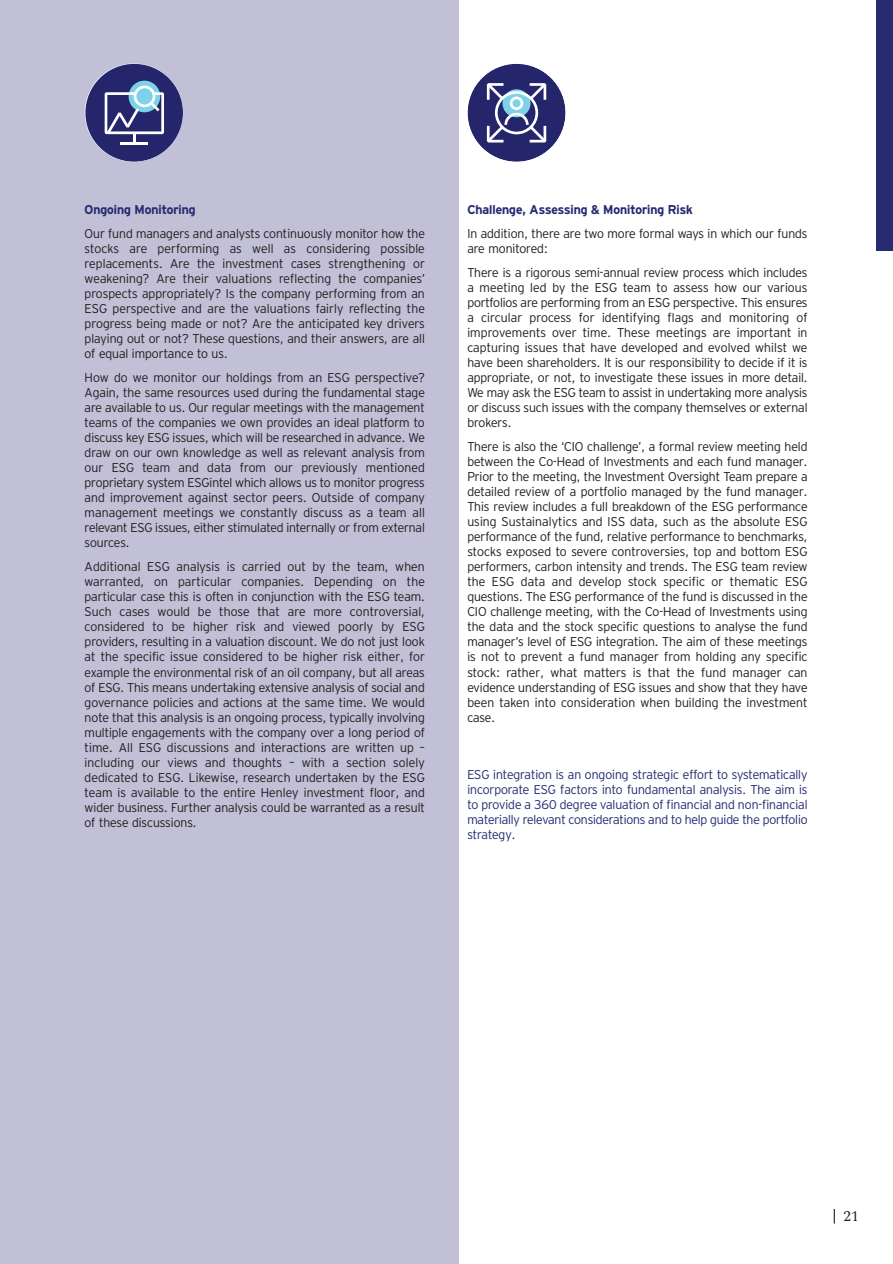
<style>
.page{position:relative;width:893px;height:1264px;background:#fff}
.page>*{position:absolute;margin:0;border:0;box-sizing:border-box;transform-origin:0 0}
.t1{font:15px "Spectral";color:#231f20}
.t2{font:300 12.75px/15px "Invesco Interstate";color:#231f20;text-align:justify}
.t3{font:300 12.75px/15px "Invesco Interstate";letter-spacing:-.01em;color:#262b72;text-align:justify}
.t4{font:700 12.75px "Invesco Interstate";color:#262b72}
</style>
<div class="page">
<div style="left:877px;top:0;width:16px;height:250px;background:#262b72"></div>
<svg style="left:834px;top:1209px;width:1px;height:14px"></svg>
<div style="left:0;top:0;width:459px;height:1263px;background:#c2c0d7"></div>
<svg style="left:85px;top:63px;width:98px;height:99px"></svg>
<svg style="left:468px;top:64px;width:97px;height:98px"></svg>
<p class="t4" style="left:85px;top:202px;width:113px">Ongoing Monitoring</p>
<p class="t2" style="left:85px;top:227px;width:342px">Our fund managers and analysts continuously monitor how the stocks are performing as well as considering possible replacements. Are the investment cases strengthening or weakening? Are their valuations reflecting the companies’ prospects appropriately? Is the company performing from an ESG perspective and are the valuations fairly reflecting the progress being made or not? Are the anticipated key drivers playing out or not? These questions, and their answers, are all of equal importance to us.</p>
<p class="t2" style="left:85px;top:371px;width:342px">How do we monitor our holdings from an ESG perspective?<br>Again, the same resources used during the fundamental stage are available to us. Our regular meetings with the management teams of the companies we own provides an ideal platform to discuss key ESG issues, which will be researched in advance. We draw on our own knowledge as well as relevant analysis from our ESG team and data from our previously mentioned proprietary system ESGintel which allows us to monitor progress and improvement against sector peers. Outside of company management meetings we constantly discuss as a team all relevant ESG issues, either stimulated internally or from external sources.</p>
<p class="t2" style="left:85px;top:560px;width:342px">Additional ESG analysis is carried out by the team, when warranted, on particular companies. Depending on the particular case this is often in conjunction with the ESG team.<br>Such cases would be those that are more controversial, considered to be higher risk and viewed poorly by ESG providers, resulting in a valuation discount. We do not just look at the specific issue considered to be higher risk either, for example the environmental risk of an oil company, but all areas of ESG. This means undertaking extensive analysis of social and governance policies and actions at the same time. We would note that this analysis is an ongoing process, typically involving multiple engagements with the company over a long period of time. All ESG discussions and interactions are written up – including our views and thoughts – with a section solely dedicated to ESG. Likewise, research undertaken by the ESG team is available to the entire Henley investment floor, and wider business. Further analysis could be warranted as a result of these discussions.</p>
<p class="t4" style="left:467px;top:202px;width:227px">Challenge, Assessing &amp; Monitoring Risk</p>
<p class="t2" style="left:467px;top:227px;width:342px">In addition, there are two more formal ways in which our funds are monitored:</p>
<p class="t2" style="left:467px;top:266px;width:342px">There is a rigorous semi-annual review process which includes a meeting led by the ESG team to assess how our various portfolios are performing from an ESG perspective. This ensures a circular process for identifying flags and monitoring of improvements over time. These meetings are important in capturing issues that have developed and evolved whilst we have been shareholders. It is our responsibility to decide if it is appropriate, or not, to investigate these issues in more detail.<br>We may ask the ESG team to assist in undertaking more analysis or discuss such issues with the company themselves or external brokers.</p>
<p class="t2" style="left:467px;top:440px;width:342px">There is also the ‘CIO challenge’, a formal review meeting held between the Co-Head of Investments and each fund manager.<br>Prior to the meeting, the Investment Oversight Team prepare a detailed review of a portfolio managed by the fund manager.<br>This review includes a full breakdown of the ESG performance using Sustainalytics and ISS data, such as the absolute ESG performance of the fund, relative performance to benchmarks, stocks exposed to severe controversies, top and bottom ESG performers, carbon intensity and trends. The ESG team review the ESG data and develop stock specific or thematic ESG questions. The ESG performance of the fund is discussed in the CIO challenge meeting, with the Co-Head of Investments using the data and the stock specific questions to analyse the fund manager’s level of ESG integration. The aim of these meetings is not to prevent a fund manager from holding any specific stock: rather, what matters is that the fund manager can evidence understanding of ESG issues and show that they have been taken into consideration when building the investment case.</p>
<p class="t3" style="left:467px;top:768px;width:342px">ESG integration is an ongoing strategic effort to systematically incorporate ESG factors into fundamental analysis. The aim is to provide a 360 degree valuation of financial and non-financial materially relevant considerations and to help guide the portfolio strategy.</p>
<p class="t1" style="left:844px;top:1206px;width:16px">21</p>
</div>
